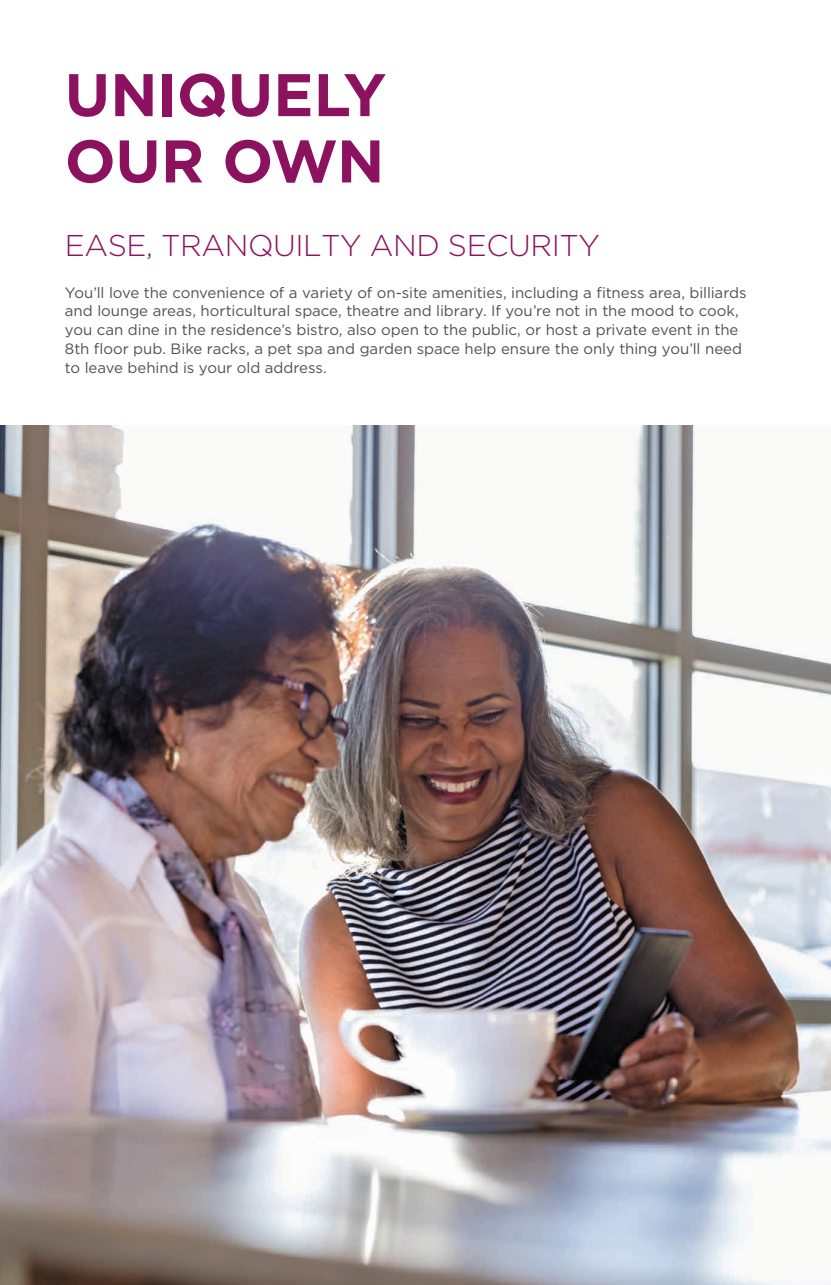
<style>
.page{position:relative;width:831px;height:1285px;background:#fff}
.page>*{position:absolute;margin:0;border:0;box-sizing:border-box;transform-origin:0 0}
.t1{font:700 60px/66.2px "Gotham HTF";letter-spacing:-.005em;color:#8c1260}
.t2{font:300 30px "Gotham HTF";letter-spacing:-.015em;color:#8c1260}
.t3{font:15px/18.8px "Gotham HTF";letter-spacing:-.005em;color:#534e53}
</style>
<div class="page">
<img style="left:0;top:425px;width:831px;height:859px">
<h2 class="t1" style="left:65px;top:60px;width:323px">UNIQUELY<br>OUR OWN</h2>
<h3 class="t2" style="left:65px;top:229px;width:536px">EASE, TRANQUILTY AND SECURITY</h3>
<p class="t3" style="left:65px;top:283px;width:683px">You’ll love the convenience of a variety of on-site amenities, including a fitness area, billiards and lounge areas, horticultural space, theatre and library. If you’re not in the mood to cook, you can dine in the residence’s bistro, also open to the public, or host a private event in the 8th floor pub. Bike racks, a pet spa and garden space help ensure the only thing you’ll need to leave behind is your old address.</p>
</div>
